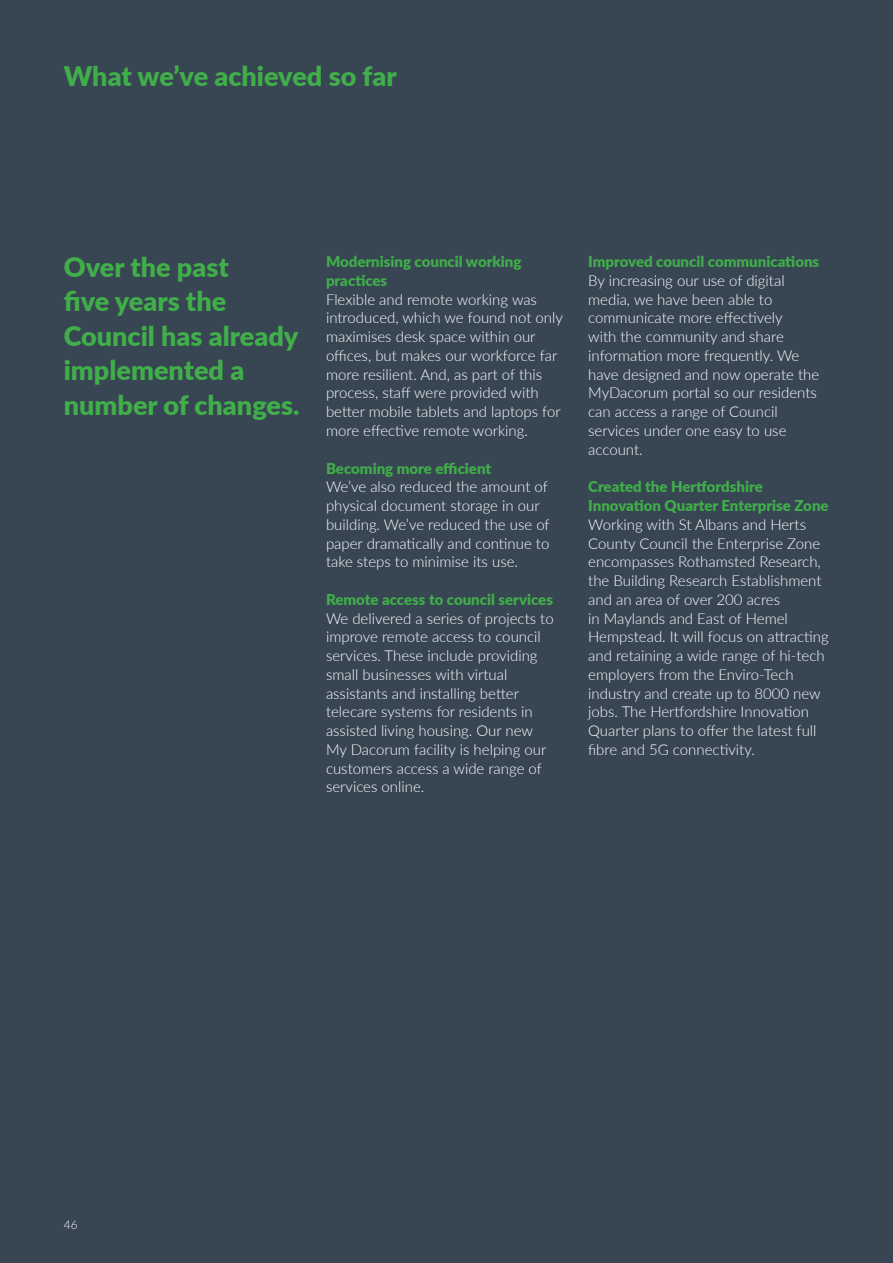
<style>
.page{position:relative;width:893px;height:1263px;background:#384654}
.page>*{position:absolute;margin:0;border:0;box-sizing:border-box;transform-origin:0 0}
.t1{font:900 27px/34.5px "Lato";color:#40ae49}
.t2{font:300 15px/18.8px "Lato";color:#fff}
.t3{font:900 15px/18.8px "Lato";color:#40ae49}
.t4{font:300 12px "Lato";color:#fff}
</style>
<div class="page">
<p class="t1" style="left:64px;top:57px;width:334px">What we’ve achieved so far</p>
<p class="t1" style="left:64px;top:249px;width:237px">Over the past<br>five years the<br>Council has already implemented a number of changes.</p>
<p class="t3" style="left:326px;top:252px;width:197px">Modernising council working practices</p>
<p class="t2" style="left:326px;top:289px;width:238px">Flexible and remote working was introduced, which we found not only maximises desk space within our offices, but makes our workforce far more resilient. And, as part of this process, staff were provided with better mobile tablets and laptops for more effective remote working.</p>
<p class="t3" style="left:326px;top:458px;width:167px">Becoming more efficient</p>
<p class="t2" style="left:326px;top:477px;width:225px">We’ve also reduced the amount of physical document storage in our building. We’ve reduced the use of paper dramatically and continue to take steps to minimise its use.</p>
<p class="t3" style="left:326px;top:589px;width:228px">Remote access to council services</p>
<p class="t2" style="left:326px;top:608px;width:229px">We delivered a series of projects to improve remote access to council services. These include providing small businesses with virtual assistants and installing better telecare systems for residents in assisted living housing. Our new<br>My Dacorum facility is helping our customers access a wide range of services online.</p>
<p class="t3" style="left:588px;top:252px;width:233px">Improved council communications</p>
<p class="t2" style="left:588px;top:271px;width:233px">By increasing our use of digital media, we have been able to communicate more effectively<br>with the community and share information more frequently. We have designed and now operate the<br>MyDacorum portal so our residents can access a range of Council services under one easy to use account.</p>
<p class="t3" style="left:588px;top:477px;width:242px">Created the Hertfordshire<br>Innovation Quarter Enterprise Zone</p>
<p class="t2" style="left:588px;top:514px;width:242px">Working with St Albans and Herts County Council the Enterprise Zone encompasses Rothamsted Research, the Building Research Establishment and an area of over 200 acres<br>in Maylands and East of Hemel Hempstead. It will focus on attracting and retaining a wide range of hi-tech employers from the Enviro-Tech industry and create up to 8000 new jobs. The Hertfordshire Innovation Quarter plans to offer the latest full fibre and 5G connectivity.</p>
<p class="t4" style="left:64px;top:1216px;width:15px">46</p>
</div>
